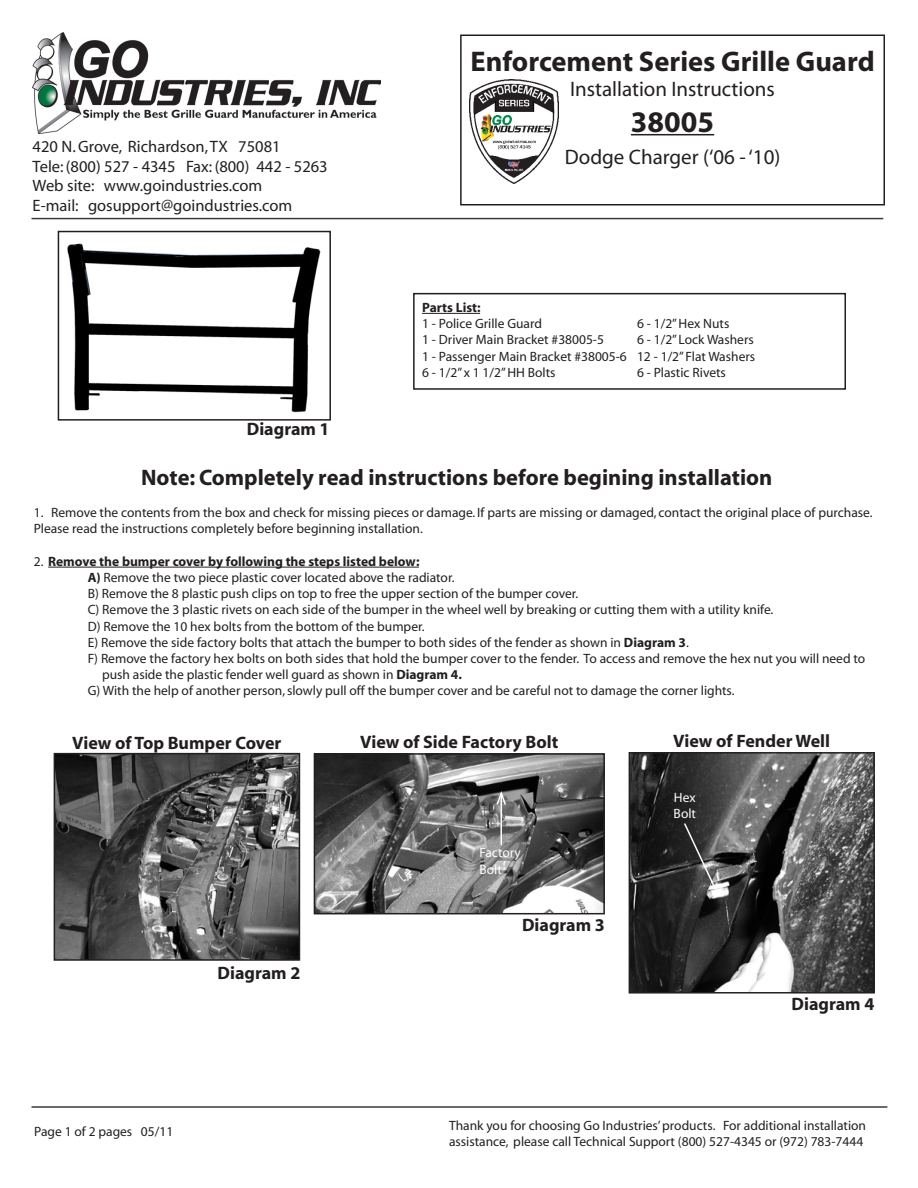
<style>
.page{position:relative;width:918px;height:1188px;background:#fff}
.page>*{position:absolute;margin:0;border:0;box-sizing:border-box;transform-origin:0 0}
.t1{font:700 30px "Myriad";color:#231f20}
.t2{font:700 28.5px "Myriad";color:#231f20}
.t3{font:700 22.5px "Myriad";color:#231f20}
.t4{font:21px "Myriad";color:#231f20}
.t5{font:700 18px "Myriad";color:#231f20}
.t6{font:16.5px "Myriad";color:#231f20}
.t7{font:13.5px/16.2px "Myriad";color:#231f20}
.t8{font:700 13.5px "Myriad";color:#231f20}
.t9{font:13.5px "Myriad";color:#fffefe}
.t10{font:13.5px "Myriad";color:#fefbfb}
.s1{font-weight:400}
.s2{font-weight:700}
</style>
<div class="page">
<hr style="left:422px;top:313px;width:58px;height:1px;background:#231f20">
<div style="left:413px;top:293px;width:433px;height:97px;border:2px solid #231f20"></div>
<hr style="left:32px;top:218px;width:851px;height:1px;background:#3b3a3b">
<img style="left:33px;top:33px;width:347px;height:101px">
<hr style="left:32px;top:1106px;width:855px;height:2px;background:#3b3a3b">
<hr style="left:48px;top:567px;width:371px;height:1px;background:#231f20">
<img style="left:57px;top:756px;width:240px;height:202px">
<img style="left:317px;top:756px;width:285px;height:155px">
<div style="left:314px;top:753px;width:291px;height:161px;border:2px solid #231f20"></div>
<img style="left:632px;top:755px;width:240px;height:236px">
<hr style="left:501px;top:793px;width:1px;height:52px;background:#fffefc">
<svg style="left:495px;top:789px;width:12px;height:17px"></svg>
<div style="left:54px;top:753px;width:246px;height:208px;border:2px solid #231f20"></div>
<div style="left:629px;top:752px;width:246px;height:242px;border:2px solid #231f20"></div>
<svg style="left:683px;top:822px;width:34px;height:69px;background:#4e4e4e"></svg>
<img style="left:67px;top:243px;width:254px;height:170px">
<div style="left:58px;top:231px;width:273px;height:190px;border:2px solid #231f20"></div>
<hr style="left:631px;top:134px;width:83px;height:1px;background:#231f20">
<div style="left:460px;top:34px;width:425px;height:172px;border:2px solid #231f20"></div>
<img style="left:470px;top:79px;width:89px;height:104px">
<p class="t6" style="left:33px;top:138px;width:249px">420 N. Grove, Richardson, TX 75081</p>
<p class="t6" style="left:33px;top:158px;width:297px">Tele: (800) 527 - 4345 Fax: (800) 442 - 5263</p>
<p class="t6" style="left:33px;top:178px;width:231px">Web site: www.goindustries.com</p>
<p class="t6" style="left:33px;top:197px;width:261px">E-mail: gosupport@goindustries.com</p>
<p class="t5" style="left:247px;top:419px;width:84px">Diagram 1</p>
<p class="t2" style="left:470px;top:46px;width:406px">Enforcement Series Grille Guard</p>
<p class="t4" style="left:570px;top:78px;width:206px">Installation Instructions</p>
<p class="t1" style="left:631px;top:106px;width:85px">38005</p>
<p class="t4" style="left:565px;top:147px;width:217px">Dodge Charger (‘06 - ‘10)</p>
<p class="t8" style="left:422px;top:301px;width:60px">Parts List:</p>
<p class="t7" style="left:422px;top:316px;width:121px">1 - Police Grille Guard</p>
<p class="t7" style="left:422px;top:332px;width:183px">1 - Driver Main Bracket #38005-5</p>
<p class="t7" style="left:422px;top:349px;width:206px">1 - Passenger Main Bracket #38005-6</p>
<p class="t7" style="left:422px;top:365px;width:135px">6 - 1/2” x 1 1/2” HH Bolts</p>
<p class="t7" style="left:637px;top:316px;width:94px">6 - 1/2” Hex Nuts</p>
<p class="t7" style="left:637px;top:332px;width:118px">6 - 1/2” Lock Washers</p>
<p class="t7" style="left:637px;top:349px;width:120px">12 - 1/2” Flat Washers</p>
<p class="t7" style="left:637px;top:365px;width:90px">6 - Plastic Rivets</p>
<p class="t3" style="left:141px;top:466px;width:633px">Note: Completely read instructions before begining installation</p>
<p class="t7" style="left:34px;top:505px;width:840px">1. Remove the contents from the box and check for missing pieces or damage. If parts are missing or damaged, contact the original place of purchase.<br>Please read the instructions completely before beginning installation.</p>
<p class="t8" style="left:34px;top:554px;width:387px"><span class="s1">2.</span> Remove the bumper cover by following the steps listed below:</p>
<p class="t7" style="left:88px;top:570px;width:368px"><span class="s2">A)</span> Remove the two piece plastic cover located above the radiator.</p>
<p class="t7" style="left:88px;top:586px;width:492px">B) Remove the 8 plastic push clips on top to free the upper section of the bumper cover.</p>
<p class="t7" style="left:88px;top:602px;width:687px">C) Remove the 3 plastic rivets on each side of the bumper in the wheel well by breaking or cutting them with a utility knife.</p>
<p class="t7" style="left:88px;top:619px;width:338px">D) Remove the 10 hex bolts from the bottom of the bumper.</p>
<p class="t7" style="left:88px;top:635px;width:603px">E) Remove the side factory bolts that attach the bumper to both sides of the fender as shown in <span class="s2">Diagram 3</span>.</p>
<p class="t7" style="left:102px;top:651px;width:765px;text-indent:-14px">F) Remove the factory hex bolts on both sides that hold the bumper cover to the fender. To access and remove the hex nut you will need to push aside the plastic fender well guard as shown in <span class="s2">Diagram 4.</span></p>
<p class="t7" style="left:88px;top:683px;width:648px">G) With the help of another person, slowly pull off the bumper cover and be careful not to damage the corner lights.</p>
<p class="t5" style="left:72px;top:733px;width:211px">View of Top Bumper Cover</p>
<p class="t5" style="left:360px;top:733px;width:200px">View of Side Factory Bolt</p>
<p class="t5" style="left:673px;top:732px;width:158px">View of Fender Well</p>
<p class="t5" style="left:218px;top:964px;width:84px">Diagram 2</p>
<p class="t7" style="left:34px;top:1124px;width:141px">Page 1 of 2 pages 05/11</p>
<p class="t9" style="left:479px;top:846px;width:43px">Factory</p>
<p class="t9" style="left:479px;top:862px;width:24px">Bolt</p>
<p class="t5" style="left:522px;top:915px;width:84px">Diagram 3</p>
<p class="t10" style="left:674px;top:790px;width:23px">Hex</p>
<p class="t10" style="left:674px;top:807px;width:24px">Bolt</p>
<p class="t5" style="left:792px;top:995px;width:84px">Diagram 4</p>
<p class="t7" style="left:449px;top:1118px;width:419px">Thank you for choosing Go Industries’ products. For additional installation assistance, please call Technical Support (800) 527-4345 or (972) 783-7444</p>
</div>
